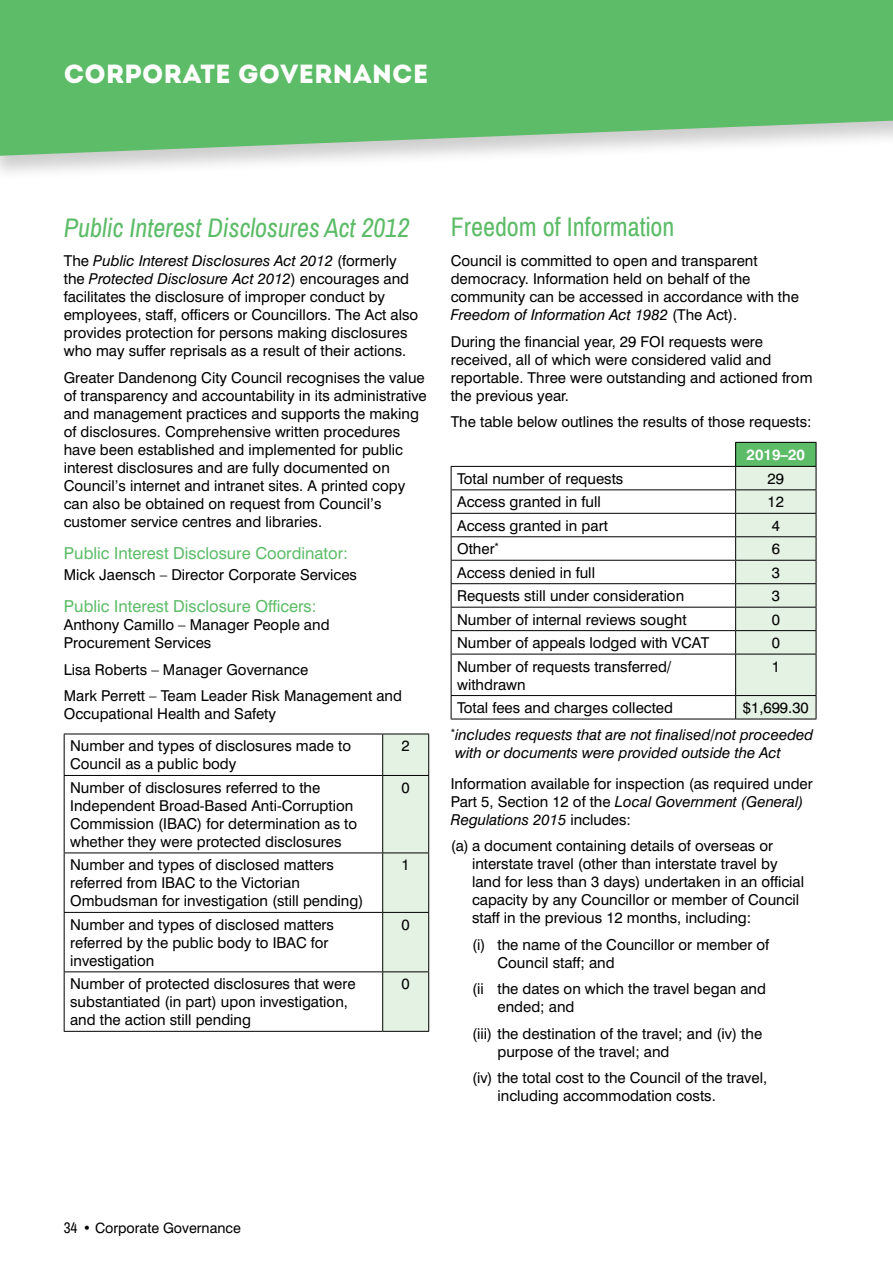
<style>
.page{position:relative;width:893px;height:1263px;background:#fff}
.page>*{position:absolute;margin:0;border:0;box-sizing:border-box;transform-origin:0 0}
.t1{font:italic 26.25px "Archivo Narrow";color:#5dbc68}
.t2{font:26.25px "Archivo Narrow";color:#5dbc68}
.t3{font:26.25px "Intro";color:#fff}
.t4{font:16.5px "Swiss 721 BT";color:#5dbc68}
.t5{font:15px/18px "Swiss 721 BT";color:#000}
.t6{font:italic 15px/26.8px "Swiss 721 BT";color:#000}
.t7{font:700 15px "Swiss 721 BT";color:#fff}
.t8{font:14.25px "Swiss 721 BT";color:#000}
.s1{font-style:italic}
.s2{font-style:normal}
.s3{font-family:"Archivo Narrow";font-size:15px}
</style>
<div class="page">
<svg style="left:383px;top:735px;width:45px;height:296px"></svg>
<hr style="left:64px;top:734px;width:319px;height:1px;background:#000">
<hr style="left:64px;top:734px;width:1px;height:41px;background:#000">
<hr style="left:383px;top:734px;width:46px;height:1px;background:#000">
<hr style="left:382px;top:734px;width:1px;height:41px;background:#000">
<hr style="left:428px;top:734px;width:1px;height:41px;background:#000">
<hr style="left:64px;top:775px;width:319px;height:1px;background:#000">
<hr style="left:64px;top:776px;width:1px;height:76px;background:#000">
<hr style="left:383px;top:775px;width:46px;height:1px;background:#000">
<hr style="left:382px;top:776px;width:1px;height:76px;background:#000">
<hr style="left:428px;top:776px;width:1px;height:76px;background:#000">
<hr style="left:64px;top:852px;width:319px;height:1px;background:#000">
<hr style="left:64px;top:853px;width:1px;height:59px;background:#000">
<hr style="left:383px;top:852px;width:46px;height:1px;background:#000">
<hr style="left:382px;top:853px;width:1px;height:59px;background:#000">
<hr style="left:428px;top:853px;width:1px;height:59px;background:#000">
<hr style="left:64px;top:912px;width:319px;height:1px;background:#000">
<hr style="left:64px;top:913px;width:1px;height:58px;background:#000">
<hr style="left:383px;top:912px;width:46px;height:1px;background:#000">
<hr style="left:382px;top:913px;width:1px;height:58px;background:#000">
<hr style="left:428px;top:913px;width:1px;height:58px;background:#000">
<hr style="left:64px;top:971px;width:319px;height:1px;background:#000">
<hr style="left:64px;top:972px;width:1px;height:59px;background:#000">
<hr style="left:383px;top:971px;width:46px;height:1px;background:#000">
<hr style="left:382px;top:972px;width:1px;height:59px;background:#000">
<hr style="left:428px;top:972px;width:1px;height:59px;background:#000">
<hr style="left:64px;top:1031px;width:319px;height:1px;background:#000">
<hr style="left:383px;top:1031px;width:46px;height:1px;background:#000">
<hr style="left:735px;top:442px;width:81px;height:1px;background:#000">
<hr style="left:451px;top:466px;width:285px;height:1px;background:#000">
<hr style="left:451px;top:489px;width:285px;height:1px;background:#000">
<hr style="left:451px;top:513px;width:285px;height:1px;background:#000">
<hr style="left:451px;top:536px;width:285px;height:1px;background:#000">
<hr style="left:451px;top:560px;width:285px;height:1px;background:#000">
<hr style="left:451px;top:583px;width:285px;height:1px;background:#000">
<hr style="left:451px;top:607px;width:285px;height:1px;background:#000">
<hr style="left:451px;top:630px;width:285px;height:1px;background:#000">
<svg style="left:451px;top:467px;width:1px;height:187px"></svg>
<hr style="left:451px;top:654px;width:285px;height:1px;background:#000">
<hr style="left:451px;top:654px;width:1px;height:41px;background:#000">
<hr style="left:451px;top:695px;width:285px;height:1px;background:#000">
<svg style="left:451px;top:696px;width:1px;height:23px"></svg>
<svg style="left:735px;top:443px;width:82px;height:276px"></svg>
<hr style="left:451px;top:719px;width:285px;height:1px;background:#000">
<hr style="left:736px;top:719px;width:80px;height:1px;background:#000">
<div style="left:0;top:0;width:893px;height:182px;background:#000;opacity:.2"></div>
<svg style="left:0;top:0;width:893px;height:156px;fill:#5dbc68"></svg>
<h1 class="t3" style="left:64px;top:59px;width:366px">CORPORATE GOVERNANCE</h1>
<h1 class="t1" style="left:64px;top:209px;width:347px">Public Interest Disclosures Act 2012</h1>
<p class="t5" style="left:64px;top:252px;width:356px">The <span class="s1">Public Interest Disclosures Act 2012</span> (formerly the <span class="s1">Protected Disclosure Act 2012</span>) encourages and facilitates the disclosure of improper conduct by employees, staff, officers or Councillors. The Act also provides protection for persons making disclosures who may suffer reprisals as a result of their actions.</p>
<p class="t5" style="left:64px;top:368px;width:365px">Greater Dandenong City Council recognises the value of transparency and accountability in its administrative and management practices and supports the making of disclosures. Comprehensive written procedures have been established and implemented for public interest disclosures and are fully documented on Council’s internet and intranet sites. A printed copy can also be obtained on request from Council’s customer service centres and libraries.</p>
<p class="t4" style="left:64px;top:543px;width:286px">Public Interest Disclosure Coordinator:</p>
<p class="t5" style="left:64px;top:565px;width:295px">Mick Jaensch – Director Corporate Services</p>
<p class="t4" style="left:64px;top:596px;width:254px">Public Interest Disclosure Officers:</p>
<p class="t5" style="left:64px;top:616px;width:267px">Anthony Camillo – Manager People and<br>Procurement Services</p>
<p class="t5" style="left:64px;top:656px;width:340px;line-height:26.5px">Lisa Roberts – Manager Governance<br>Mark Perrett – Team Leader Risk Management and</p>
<p class="t5" style="left:70px;top:697px;width:282px;line-height:32.4px;text-indent:-6px">Occupational Health and Safety<br>Number and types of disclosures made to</p>
<p class="t5" style="left:70px;top:755px;width:168px">Council as a public body</p>
<p class="t5" style="left:402px;top:737px;width:10px">2</p>
<p class="t5" style="left:70px;top:778px;width:288px">Number of disclosures referred to the Independent Broad-Based Anti-Corruption Commission (IBAC) for determination as to whether they were protected disclosures</p>
<p class="t5" style="left:402px;top:778px;width:10px">0</p>
<p class="t5" style="left:70px;top:856px;width:295px">Number and types of disclosed matters referred from IBAC to the Victorian<br>Ombudsman for investigation (still pending)</p>
<p class="t5" style="left:402px;top:856px;width:10px">1</p>
<p class="t5" style="left:70px;top:915px;width:265px">Number and types of disclosed matters referred by the public body to IBAC for investigation</p>
<p class="t5" style="left:402px;top:915px;width:10px">0</p>
<p class="t5" style="left:70px;top:975px;width:287px">Number of protected disclosures that were substantiated (in part) upon investigation, and the action still pending</p>
<p class="t5" style="left:402px;top:975px;width:10px">0</p>
<h1 class="t2" style="left:451px;top:211px;width:225px">Freedom of Information</h1>
<p class="t5" style="left:451px;top:252px;width:350px">Council is committed to open and transparent democracy. Information held on behalf of the community can be accessed in accordance with the <span class="s1">Freedom of Information Act 1982</span> (The Act).</p>
<p class="t5" style="left:451px;top:332px;width:363px">During the financial year, 29 FOI requests were received, all of which were considered valid and reportable. Three were outstanding and actioned from the previous year.</p>
<p class="t5" style="left:451px;top:413px;width:362px">The table below outlines the results of those requests:</p>
<p class="t7" style="left:747px;top:446px;width:60px">2019–20</p>
<p class="t5" style="left:457px;top:469px;width:168px">Total number of requests</p>
<p class="t5" style="left:768px;top:469px;width:18px">29</p>
<p class="t5" style="left:457px;top:493px;width:145px">Access granted in full</p>
<p class="t5" style="left:768px;top:493px;width:18px">12</p>
<p class="t5" style="left:457px;top:516px;width:152px">Access granted in part</p>
<p class="t5" style="left:772px;top:516px;width:10px">4</p>
<p class="t5" style="left:457px;top:540px;width:43px">Other<sup>*</sup></p>
<p class="t5" style="left:772px;top:540px;width:10px">6</p>
<p class="t5" style="left:457px;top:563px;width:139px">Access denied in full</p>
<p class="t5" style="left:772px;top:563px;width:10px">3</p>
<p class="t5" style="left:457px;top:587px;width:229px">Requests still under consideration</p>
<p class="t5" style="left:772px;top:587px;width:10px">3</p>
<p class="t5" style="left:457px;top:610px;width:231px">Number of internal reviews sought</p>
<p class="t5" style="left:772px;top:610px;width:10px">0</p>
<p class="t5" style="left:457px;top:634px;width:254px">Number of appeals lodged with VCAT</p>
<p class="t5" style="left:772px;top:634px;width:10px">0</p>
<p class="t5" style="left:457px;top:657px;width:216px">Number of requests transferred/ withdrawn</p>
<p class="t5" style="left:772px;top:657px;width:10px">1</p>
<p class="t5" style="left:457px;top:698px;width:217px">Total fees and charges collected</p>
<p class="t6" style="left:451px;top:694px;width:364px;text-indent:292px"><span class="s2">$1,699.30 </span><sup>*</sup>includes requests that are not finalised/not proceeded</p>
<p class="t6" style="left:455px;top:739px;width:327px">with or documents were provided outside the Act</p>
<p class="t5" style="left:451px;top:774px;width:363px">Information available for inspection (as required under<br>Part 5, Section 12 of the <span class="s1">Local Government (General)<br>Regulations 2015</span> includes:</p>
<p class="t5" style="left:472px;top:837px;width:334px;text-indent:-21px">(a) a document containing details of overseas or interstate travel (other than interstate travel by land for less than 3 days) undertaken in an official capacity by any Councillor or member of Council staff in the previous 12 months, including:</p>
<p class="t5" style="left:497px;top:935px;width:273px;text-indent:-26px">(i) the name of the Councillor or member of<br>Council staff; and</p>
<p class="t5" style="left:497px;top:980px;width:270px;text-indent:-26px">(ii the dates on which the travel began and ended; and</p>
<p class="t5" style="left:497px;top:1024px;width:266px;text-indent:-26px">(iii) the destination of the travel; and (iv) the purpose of the travel; and</p>
<p class="t5" style="left:497px;top:1069px;width:271px;text-indent:-26px">(iv) the total cost to the Council of the travel, including accommodation costs.</p>
<p class="t8" style="left:64px;top:1219px;width:179px"><span class="s3">34</span> • Corporate Governance</p>
</div>
